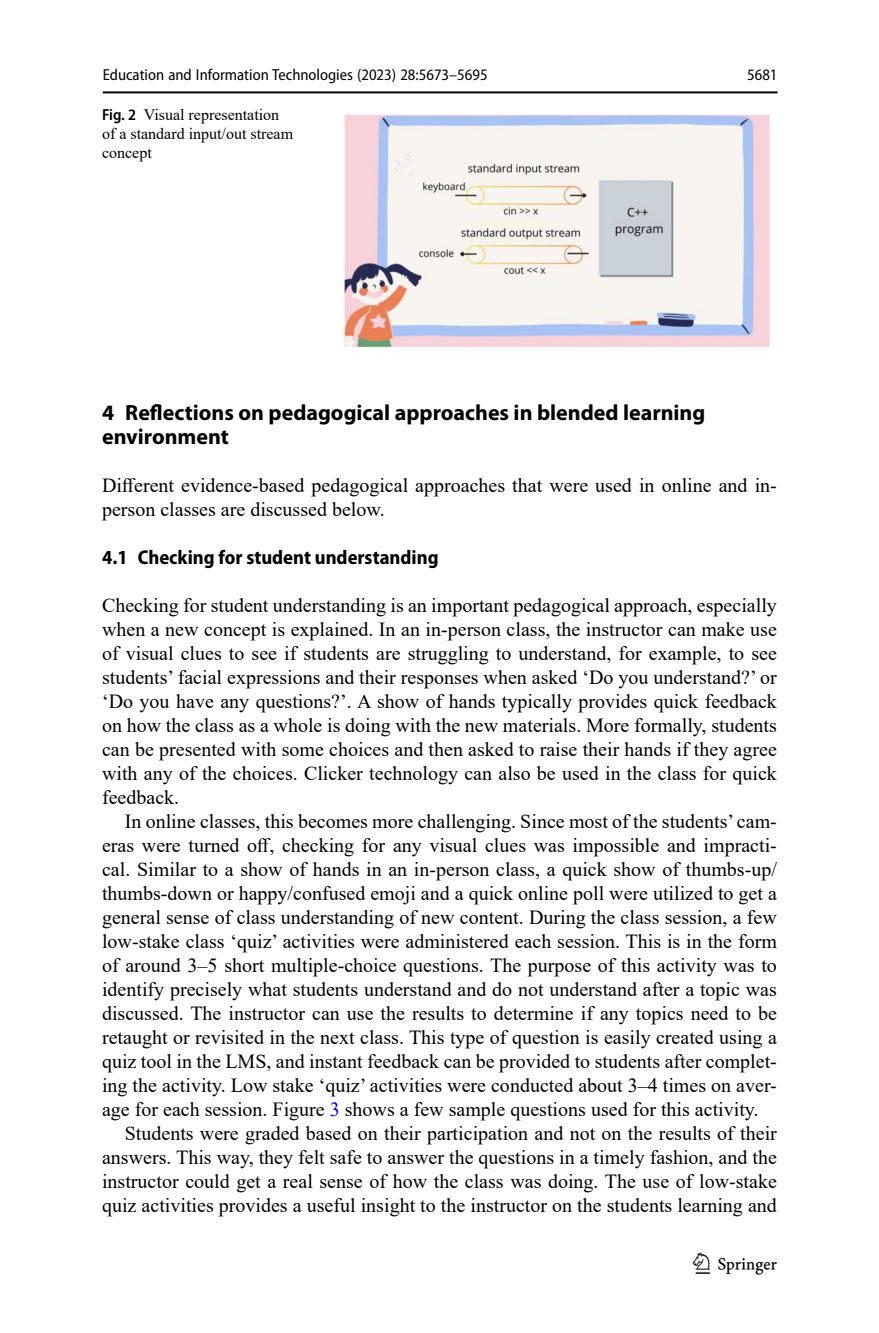
<style>
.page{position:relative;width:879px;height:1333px;background:#fff}
.page>*{position:absolute;margin:0;border:0;box-sizing:border-box;transform-origin:0 0}
.t1{font:30px "Springnew";color:#000}
.Head_1{font:700 22px/24px "Myriad Pro";color:#000}
.Body_Text_Indent{font:20px/24px "Times New Roman";color:#000;text-align:justify}
.Body_Text{font:20px/24px "Times New Roman";color:#000}
.Head_2{font:700 semi-condensed 20px "Myriad Pro";color:#000}
.Figure_Caption_Side{font:16px/19px "Times New Roman";color:#000}
.t2{font:semi-condensed 16px "Myriad Pro";color:#000}
.s1{font-family:"Myriad Pro";font-weight:600;font-stretch:semi-condensed}
.s2{color:#00f}
</style>
<div class="page">
<hr style="left:103px;top:91px;width:674px;height:2px;background:#000">
<img style="left:344px;top:114px;width:426px;height:234px">
<p class="t2" style="left:103px;top:66px;width:386px">Education and Information Technologies (2023) 28:5673–5695</p>
<p class="Figure_Caption_Side" style="left:102px;top:104px;width:193px"><span class="s1">Fig. 2</span> Visual representation of a standard input/out stream concept</p>
<p class="t2" style="left:747px;top:66px;width:32px">5681</p>
<p class="Head_1" style="left:102px;top:400px;width:605px">4 Reflections on pedagogical approaches in blended learning environment</p>
<p class="Body_Text" style="left:102px;top:472px;width:676px">Different evidence-based pedagogical approaches that were used in online and in&shy;person classes are discussed below.</p>
<p class="Head_2" style="left:102px;top:546px;width:338px">4.1 Checking for student understanding</p>
<p class="Body_Text" style="left:102px;top:592px;width:676px;text-align:justify">Checking for student understanding is an important pedagogical approach, especially when a new concept is explained. In an in-person class, the instructor can make use of visual clues to see if students are struggling to understand, for example, to see students’ facial expressions and their responses when asked ‘Do you understand?’ or ‘Do you have any questions?’. A show of hands typically provides quick feedback on how the class as a whole is doing with the new materials. More formally, students can be presented with some choices and then asked to raise their hands if they agree with any of the choices. Clicker technology can also be used in the class for quick feedback.</p>
<p class="Body_Text_Indent" style="left:102px;top:808px;width:676px;text-indent:23px">In online classes, this becomes more challenging. Since most of the students’ cam&shy;eras were turned off, checking for any visual clues was impossible and impracti&shy;cal. Similar to a show of hands in an in-person class, a quick show of thumbs-up/ thumbs-down or happy/confused emoji and a quick online poll were utilized to get a general sense of class understanding of new content. During the class session, a few low-stake class ‘quiz’ activities were administered each session. This is in the form of around 3–5 short multiple-choice questions. The purpose of this activity was to identify precisely what students understand and do not understand after a topic was discussed. The instructor can use the results to determine if any topics need to be retaught or revisited in the next class. This type of question is easily created using a quiz tool in the LMS, and instant feedback can be provided to students after complet&shy;ing the activity. Low stake ‘quiz’ activities were conducted about 3–4 times on aver&shy;age for each session. Figure <span class="s2">3</span> shows a few sample questions used for this activity.</p>
<p class="Body_Text_Indent" style="left:102px;top:1120px;width:676px;text-indent:23px">Students were graded based on their participation and not on the results of their answers. This way, they felt safe to answer the questions in a timely fashion, and the instructor could get a real sense of how the class was doing. The use of low-stake quiz activities provides a useful insight to the instructor on the students learning and</p>
<h1 class="t1" style="left:696px;top:1246px;width:83px">1 3</h1>
</div>
